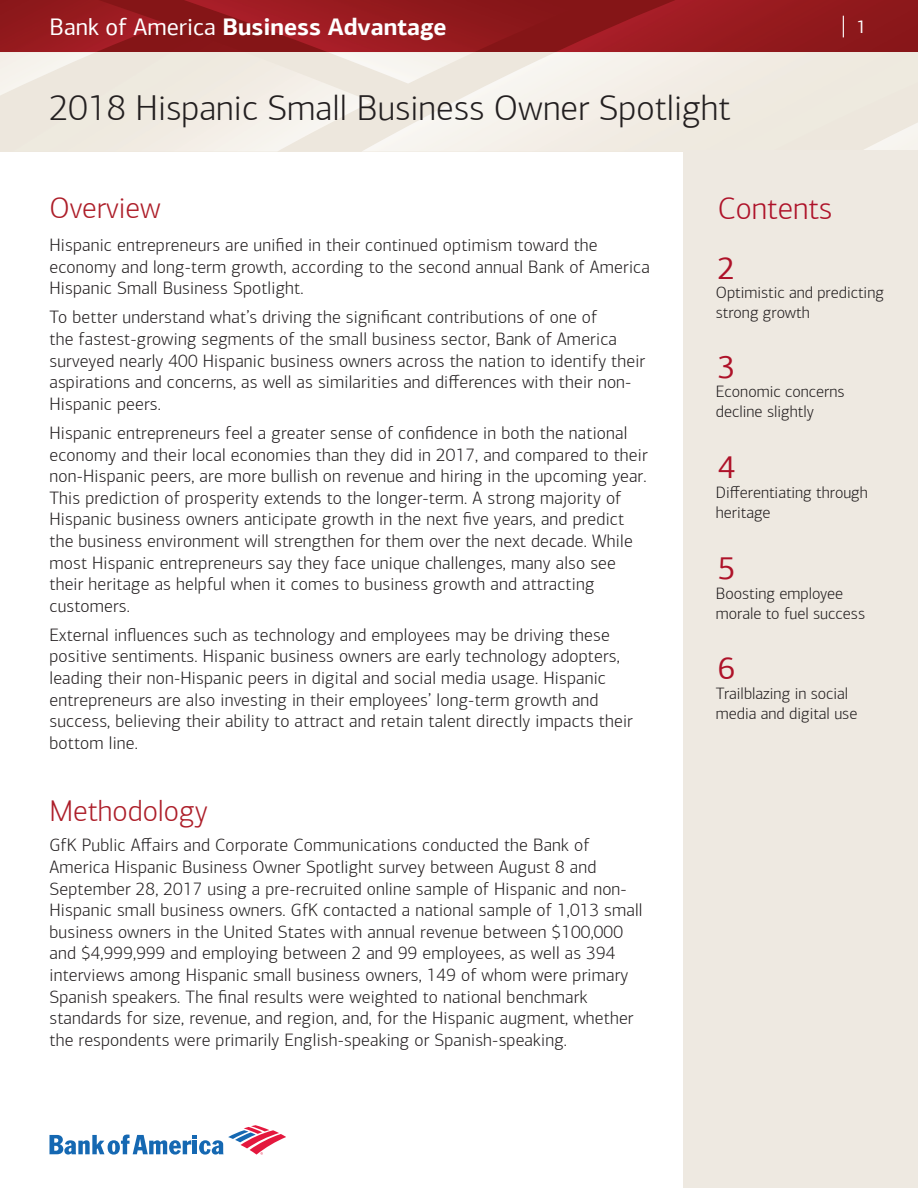
<style>
.page{position:relative;width:918px;height:1188px;background:#fff}
.page>*{position:absolute;margin:0;border:0;box-sizing:border-box;transform-origin:0 0}
.t1{font:300 36px "Connections";color:#231f20}
.t2{font:300 31.5px "Connections";color:#ae1229}
.t3{font:31.5px "Connections";color:#ae1229}
.t4{font:300 30px "Connections";color:#ad1e29}
.t5{font:700 24px "Connections";color:#fff}
.t6{font:18.15px "Connections";color:#fff}
.t7{font:300 18px/21.6px "Connections";letter-spacing:.01em;color:#231f20}
.t8{font:300 16.5px/19.8px "Connections";color:#231f20}
.s1{font-weight:400}
</style>
<div class="page">
<svg style="left:50px;top:1125px;width:235px;height:29px"></svg>
<img style="left:586px;top:0;width:332px;height:52px">
<img style="left:0;top:0;width:78px;height:52px">
<img style="left:78px;top:0;width:508px;height:52px">
<div style="left:0;top:52px;width:918px;height:100px;background:#ede7dd"></div>
<img style="left:372px;top:52px;width:321px;height:100px">
<img style="left:0;top:52px;width:372px;height:100px">
<img style="left:328px;top:52px;width:146px;height:32px">
<img style="left:864px;top:123px;width:54px;height:27px">
<svg style="left:843px;top:16px;width:1px;height:21px"></svg>
<div style="left:684px;top:151px;width:234px;height:1037px;background:#eee9e1"></div>
<p class="t5" style="left:50px;top:11px;width:399px"><span class="s1">Bank of America</span> Business Advantage</p>
<p class="t6" style="left:856px;top:16px;width:11px">1</p>
<h1 class="t1" style="left:50px;top:87px;width:683px">2018 Hispanic Small Business Owner Spotlight</h1>
<h2 class="t4" style="left:50px;top:191px;width:113px">Overview</h2>
<p class="t7" style="left:50px;top:234px;width:602px">Hispanic entrepreneurs are unified in their continued optimism toward the economy and long-term growth, according to the second annual Bank of America<br>Hispanic Small Business Spotlight.</p>
<p class="t7" style="left:50px;top:307px;width:597px">To better understand what’s driving the significant contributions of one of<br>the fastest-growing segments of the small business sector, Bank of America surveyed nearly 400 Hispanic business owners across the nation to identify their aspirations and concerns, as well as similarities and differences with their non-Hispanic peers.</p>
<p class="t7" style="left:50px;top:422px;width:600px">Hispanic entrepreneurs feel a greater sense of confidence in both the national economy and their local economies than they did in 2017, and compared to their non-Hispanic peers, are more bullish on revenue and hiring in the upcoming year.<br>This prediction of prosperity extends to the longer-term. A strong majority of Hispanic business owners anticipate growth in the next five years, and predict the business environment will strengthen for them over the next decade. While most Hispanic entrepreneurs say they face unique challenges, many also see their heritage as helpful when it comes to business growth and attracting customers.</p>
<p class="t7" style="left:50px;top:624px;width:585px">External influences such as technology and employees may be driving these positive sentiments. Hispanic business owners are early technology adopters, leading their non-Hispanic peers in digital and social media usage. Hispanic entrepreneurs are also investing in their employees’ long-term growth and success, believing their ability to attract and retain talent directly impacts their bottom line.</p>
<h2 class="t4" style="left:50px;top:793px;width:160px">Methodology</h2>
<p class="t7" style="left:50px;top:835px;width:595px">GfK Public Affairs and Corporate Communications conducted the Bank of America Hispanic Business Owner Spotlight survey between August 8 and September 28, 2017 using a pre-recruited online sample of Hispanic and non-Hispanic small business owners. GfK contacted a national sample of 1,013 small business owners in the United States with annual revenue between $100,000 and $4,999,999 and employing between 2 and 99 employees, as well as 394 interviews among Hispanic small business owners, 149 of whom were primary Spanish speakers. The final results were weighted to national benchmark standards for size, revenue, and region, and, for the Hispanic augment, whether the respondents were primarily English-speaking or Spanish-speaking.</p>
<h2 class="t2" style="left:718px;top:190px;width:116px">Contents</h2>
<p class="t3" style="left:718px;top:250px;width:19px">2</p>
<p class="t8" style="left:716px;top:282px;width:170px">Optimistic and predicting strong growth</p>
<p class="t3" style="left:718px;top:348px;width:19px">3</p>
<p class="t8" style="left:716px;top:382px;width:130px">Economic concerns decline slightly</p>
<p class="t3" style="left:718px;top:449px;width:19px">4</p>
<p class="t8" style="left:716px;top:483px;width:154px">Differentiating through heritage</p>
<p class="t3" style="left:718px;top:549px;width:19px">5</p>
<p class="t8" style="left:716px;top:584px;width:151px">Boosting employee morale to fuel success</p>
<p class="t3" style="left:718px;top:650px;width:19px">6</p>
<p class="t8" style="left:716px;top:684px;width:143px">Trailblazing in social media and digital use</p>
</div>
